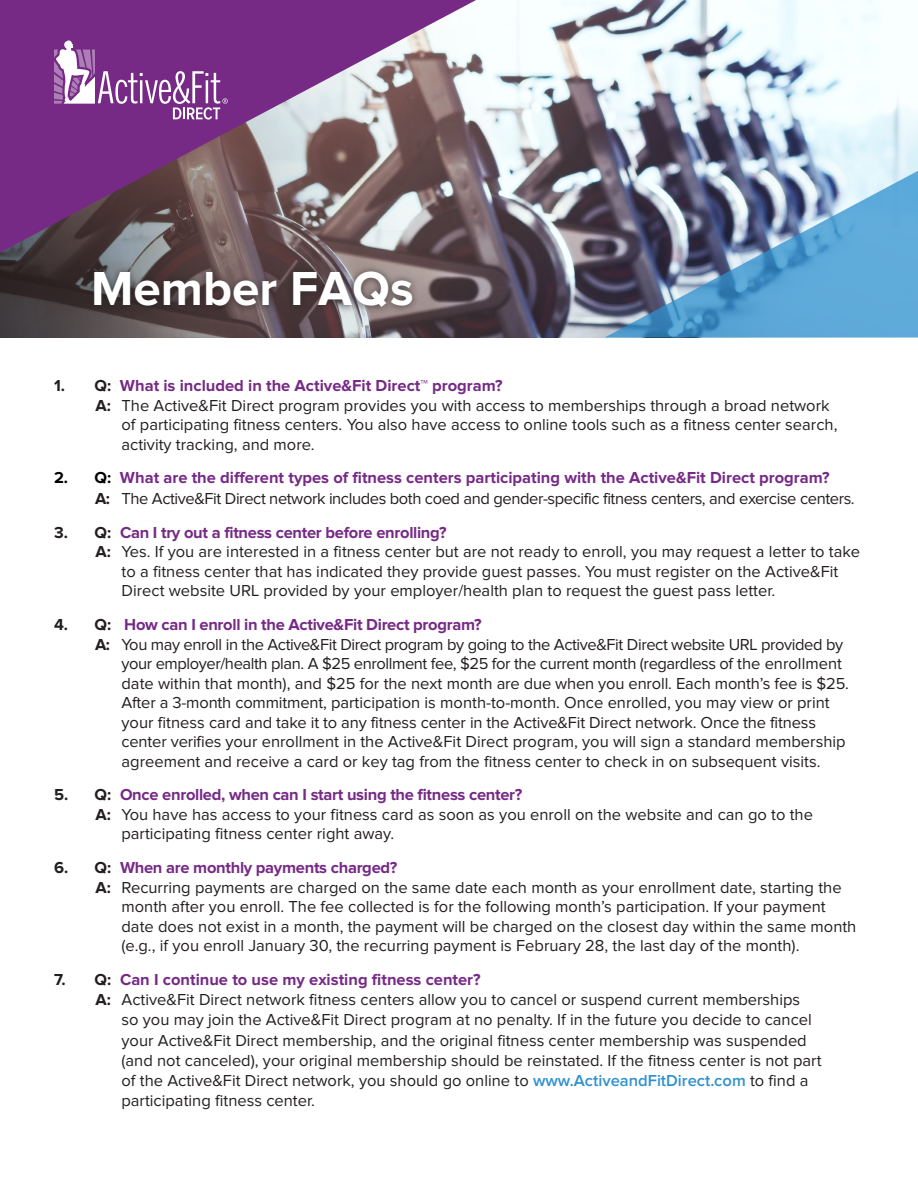
<style>
.page{position:relative;width:918px;height:1188px;background:#fff}
.page>*{position:absolute;margin:0;border:0;box-sizing:border-box;transform-origin:0 0}
.t1{font:700 49.5px "Proxima Nova";color:#fff}
.A{font:16.5px/19.5px "Proxima Nova";color:#231f20}
.t2{font:700 16.5px "Proxima Nova";color:#762a86}
.t3{font:700 16.5px "Proxima Nova";letter-spacing:-.02em;color:#762a86}
.A-2{font:16.5px "Proxima Nova";letter-spacing:-.025em;color:#231f20}
.A-3{font:700 16.5px "Proxima Nova";color:#231f20}
.s1{color:#231f20}
.s2{color:#000}
.s3{font-weight:600;color:#2f91cf}
</style>
<div class="page">
<img style="left:0;top:0;width:880px;height:338px">
<div style="left:86px;top:264px;width:333px;height:50px;background:#231f20;opacity:.75"></div>
<img style="left:605px;top:68px;width:313px;height:270px">
<svg style="left:0;top:0;width:476px;height:253px;background:#835a82"></svg>
<svg style="left:54px;top:40px;width:174px;height:80px;background:#91559e"></svg>
<p class="t1" style="left:91px;top:266px;width:324px">Member FAQs</p>
<p class="t2" style="left:54px;top:378px;width:450px"><span class="s1">1. Q:</span> What is included in the Active&amp;Fit Direct™ program?</p>
<p class="A-3" style="left:96px;top:397px;width:6px">A:</p>
<p class="A" style="left:122px;top:396px;width:717px">The Active&amp;Fit Direct program provides you with access to memberships through a broad network of participating fitness centers. You also have access to online tools such as a fitness center search, activity tracking, and more.</p>
<p class="t2" style="left:54px;top:469px;width:777px"><span class="s2">2. Q:</span> What are the different types of fitness centers participating with the Active&amp;Fit Direct program?</p>
<p class="A-3" style="left:95px;top:491px;width:6px">A:</p>
<p class="A-2" style="left:122px;top:491px;width:735px">The Active&amp;Fit Direct network includes both coed and gender-specific fitness centers, and exercise centers.</p>
<p class="t3" style="left:54px;top:525px;width:394px"><span class="s1">3. Q:</span> Can I try out a fitness center before enrolling?</p>
<p class="A-3" style="left:96px;top:544px;width:6px">A:</p>
<p class="A" style="left:122px;top:543px;width:740px">Yes. If you are interested in a fitness center but are not ready to enroll, you may request a letter to take to a fitness center that has indicated they provide guest passes. You must register on the Active&amp;Fit<br>Direct website URL provided by your employer/health plan to request the guest pass letter.</p>
<p class="t3" style="left:54px;top:617px;width:429px"><span class="s1">4. Q:</span> How can I enroll in the Active&amp;Fit Direct program?</p>
<p class="A-3" style="left:95px;top:637px;width:6px">A:</p>
<p class="A" style="left:122px;top:635px;width:729px">You may enroll in the Active&amp;Fit Direct program by going to the Active&amp;Fit Direct website URL provided by your employer/health plan. A $25 enrollment fee, $25 for the current month (regardless of the enrollment date within that month), and $25 for the next month are due when you enroll. Each month’s fee is $25.<br>After a 3-month commitment, participation is month-to-month. Once enrolled, you may view or print your fitness card and take it to any fitness center in the Active&amp;Fit Direct network. Once the fitness center verifies your enrollment in the Active&amp;Fit Direct program, you will sign a standard membership agreement and receive a card or key tag from the fitness center to check in on subsequent visits.</p>
<p class="t3" style="left:54px;top:787px;width:470px"><span class="s1">5. Q:</span> Once enrolled, when can I start using the fitness center?</p>
<p class="A-3" style="left:96px;top:807px;width:6px">A:</p>
<p class="A" style="left:122px;top:805px;width:693px">You have has access to your fitness card as soon as you enroll on the website and can go to the participating fitness center right away.</p>
<p class="t3" style="left:54px;top:860px;width:345px"><span class="s1">6. Q:</span> When are monthly payments charged?</p>
<p class="A-3" style="left:96px;top:880px;width:6px">A:</p>
<p class="A" style="left:122px;top:878px;width:736px">Recurring payments are charged on the same date each month as your enrollment date, starting the month after you enroll. The fee collected is for the following month’s participation. If your payment date does not exist in a month, the payment will be charged on the closest day within the same month (e.g., if you enroll January 30, the recurring payment is February 28, the last day of the month).</p>
<p class="t2" style="left:54px;top:972px;width:428px"><span class="s1">7. Q:</span> Can I continue to use my existing fitness center?</p>
<p class="A-3" style="left:96px;top:992px;width:6px">A:</p>
<p class="A" style="left:122px;top:990px;width:702px;line-height:20.2px">Active&amp;Fit Direct network fitness centers allow you to cancel or suspend current memberships<br>so you may join the Active&amp;Fit Direct program at no penalty. If in the future you decide to cancel your Active&amp;Fit Direct membership, and the original fitness center membership was suspended (and not canceled), your original membership should be reinstated. If the fitness center is not part of the Active&amp;Fit Direct network, you should go online to <span class="s3">www.ActiveandFitDirect.com</span> to find a participating fitness center.</p>
</div>
